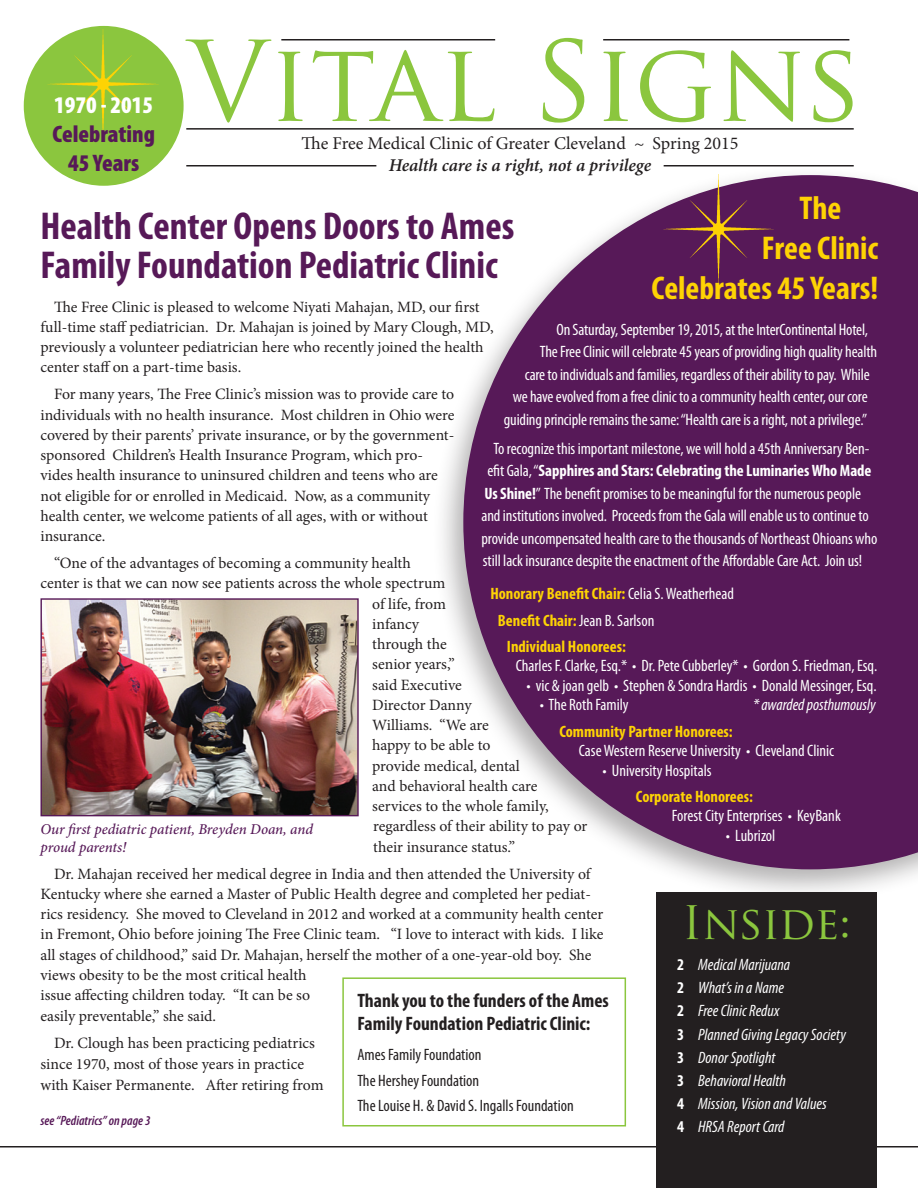
<style>
.page{position:relative;width:918px;height:1188px;background:#fff}
.page>*{position:absolute;margin:0;border:0;box-sizing:border-box;transform-origin:0 0}
.t1{font:108px "Trajan Pro";color:#8bc63e}
.t2{font:45px "Trajan Pro";letter-spacing:-.01em;color:#8bc63e}
.H_style_1{font:700 condensed 39px/39px "Myriad Pro";color:#571958}
.H_style_1-2{font:700 condensed 33px "Myriad Pro";color:#fed304}
.t3{font:900 condensed 24px/28.8px "Myriad Pro";color:#571958;text-align:center}
.t4{font:900 condensed 24px "Myriad Pro";color:#fff}
.S_style_1{font:700 condensed 19.5px/23.2px "Myriad Pro";color:#231f20}
.t5{font:18px "Minion Pro";color:#231f20}
.t6{font:italic 600 18px "Minion Pro";letter-spacing:-.005em;color:#231f20}
.S_style_1-2{font:condensed 16.5px "Myriad Pro";letter-spacing:-.01em;color:#fff}
.P_style_2{font:condensed 16.5px "Myriad Pro";letter-spacing:-.005em;color:#fff}
.P_style_2-2{font:italic condensed 16.5px "Myriad Pro";color:#fff}
.P_style_2-3{font:700 condensed 16.5px "Myriad Pro";color:#fed304}
.S_style_1-3{font:condensed 16.5px "Myriad Pro";color:#231f20}
.S_style_1-4{font:700 condensed 16.5px "Myriad Pro";letter-spacing:-.005em;color:#fff}
.S_style_1-5{font:700 condensed 16.5px "Myriad Pro";color:#fed304}
.P_style_1{font:15.75px/20.2px "Minion Pro";color:#231f20}
.C_style_1{font:italic 500 15px/18px "Minion Pro";letter-spacing:-.005em;color:#571958}
.S_style_1-6{font:italic 600 condensed 13.5px "Myriad Pro";color:#571958}
.s1{font-weight:400}
.s2{font-weight:700}
.s3{font-weight:400;color:#fff}
.s4{font-weight:700;font-style:normal}
</style>
<div class="page">
<div style="left:24px;top:26px;width:160px;height:160px;background:#8bc63e;border-radius:50%"></div>
<hr style="left:0;top:1146px;width:918px;height:2px;background:#231f20">
<div style="left:432px;top:164px;width:486px;height:740px;background:#231f20;opacity:.35"></div>
<svg style="left:463px;top:175px;width:455px;height:694px;background:#723e73"></svg>
<hr style="left:281px;top:39px;width:214px;height:1px;background:#231f20">
<hr style="left:603px;top:39px;width:246px;height:1px;background:#231f20">
<hr style="left:186px;top:128px;width:668px;height:2px;background:#231f20">
<hr style="left:186px;top:165px;width:190px;height:1px;background:#231f20">
<hr style="left:664px;top:165px;width:190px;height:1px;background:#231f20">
<div style="left:656px;top:892px;width:221px;height:296px;background:#231f20"></div>
<img style="left:47px;top:28px;width:113px;height:111px">
<div style="left:342px;top:977px;width:284px;height:149px;border:2px solid #8bc63e"></div>
<img style="left:662px;top:173px;width:113px;height:112px">
<img style="left:42px;top:600px;width:315px;height:214px">
<div style="left:40px;top:598px;width:319px;height:218px;border:1px solid #571958"></div>
<p class="t4" style="left:54px;top:92px;width:100px">1970 - 2015</p>
<p class="t3" style="left:52px;top:120px;width:104px">Celebrating<br>45 Years</p>
<p class="t1" style="left:188px;top:13px;width:676px">Vital Signs</p>
<p class="t5" style="left:302px;top:131px;width:438px">The Free Medical Clinic of Greater Cleveland ~ Spring 2015</p>
<p class="t6" style="left:389px;top:153px;width:264px">Health care is a right, not a privilege</p>
<p class="H_style_1-2" style="left:800px;top:188px;width:43px">The</p>
<p class="H_style_1-2" style="left:762px;top:227px;width:118px">Free Clinic</p>
<p class="H_style_1-2" style="left:652px;top:267px;width:228px">Celebrates 45 Years!</p>
<p class="S_style_1-2" style="left:556px;top:319px;width:313px">On Saturday, September 19, 2015, at the InterContinental Hotel,</p>
<p class="S_style_1-2" style="left:540px;top:342px;width:339px">The Free Clinic will celebrate 45 years of providing high quality health</p>
<p class="S_style_1-2" style="left:525px;top:364px;width:346px">care to individuals and families, regardless of their ability to pay. While</p>
<p class="S_style_1-2" style="left:513px;top:387px;width:356px">we have evolved from a free clinic to a community health center, our core</p>
<p class="S_style_1-2" style="left:504px;top:409px;width:365px">guiding principle remains the same: “Health care is a right, not a privilege.”</p>
<p class="S_style_1-2" style="left:493px;top:438px;width:378px">To recognize this important milestone, we will hold a 45th Anniversary Ben-</p>
<p class="S_style_1-4" style="left:487px;top:460px;width:386px"><span class="s1">efit Gala, “</span>Sapphires and Stars: Celebrating the Luminaries Who Made</p>
<p class="S_style_1-2" style="left:484px;top:483px;width:378px"><span class="s2">Us Shine!</span>” The benefit promises to be meaningful for the numerous people</p>
<p class="S_style_1-2" style="left:481px;top:506px;width:389px">and institutions involved. Proceeds from the Gala will enable us to continue to</p>
<p class="S_style_1-2" style="left:481px;top:528px;width:398px">provide uncompensated health care to the thousands of Northeast Ohioans who</p>
<p class="S_style_1-2" style="left:483px;top:551px;width:381px">still lack insurance despite the enactment of the Affordable Care Act. Join us!</p>
<p class="S_style_1-5" style="left:490px;top:583px;width:245px">Honorary Benefit Chair: <span class="s3">Celia S. Weatherhead</span></p>
<p class="P_style_2-3" style="left:498px;top:610px;width:158px">Benefit Chair: <span class="s3">Jean B. Sarlson</span></p>
<p class="P_style_2-3" style="left:507px;top:636px;width:121px">Individual Honorees:</p>
<p class="P_style_2" style="left:516px;top:656px;width:363px">Charles F. Clarke, Esq.* • Dr. Pete Cubberley* • Gordon S. Friedman, Esq.</p>
<p class="P_style_2" style="left:526px;top:675px;width:352px">• vic &amp; joan gelb • Stephen &amp; Sondra Hardis • Donald Messinger, Esq.</p>
<p class="P_style_2" style="left:540px;top:695px;width:90px">• The Roth Family</p>
<p class="P_style_2-2" style="left:753px;top:695px;width:124px">* awarded posthumously</p>
<p class="P_style_2-3" style="left:559px;top:721px;width:175px">Community Partner Honorees:</p>
<p class="P_style_2" style="left:579px;top:741px;width:257px">Case Western Reserve University • Cleveland Clinic</p>
<p class="P_style_2" style="left:603px;top:760px;width:111px">• University Hospitals</p>
<p class="P_style_2-3" style="left:636px;top:786px;width:119px">Corporate Honorees:</p>
<p class="P_style_2" style="left:672px;top:806px;width:170px">Forest City Enterprises • KeyBank</p>
<p class="P_style_2" style="left:726px;top:825px;width:51px">• Lubrizol</p>
<p class="H_style_1" style="left:40px;top:205px;width:475px">Health Center Opens Doors to Ames<br>Family Foundation Pediatric Clinic</p>
<p class="P_style_1" style="left:40px;top:296px;width:455px;text-indent:14px">The Free Clinic is pleased to welcome Niyati Mahajan, MD, our first full-time staff pediatrician. Dr. Mahajan is joined by Mary Clough, MD, previously a volunteer pediatrician here who recently joined the health center staff on a part-time basis.</p>
<p class="P_style_1" style="left:40px;top:384px;width:416px;text-indent:14px">For many years, The Free Clinic’s mission was to provide care to individuals with no health insurance. Most children in Ohio were covered by their parents’ private insurance, or by the government&shy;sponsored Children’s Health Insurance Program, which pro&shy;vides health insurance to uninsured children and teens who are not eligible for or enrolled in Medicaid. Now, as a community health center, we welcome patients of all ages, with or without insurance.</p>
<p class="P_style_1" style="left:54px;top:553px;width:358px">“One of the advantages of becoming a community health</p>
<p class="P_style_1" style="left:40px;top:573px;width:406px">center is that we can now see patients across the whole spectrum</p>
<p class="P_style_1" style="left:372px;top:593px;width:75px">of life, from</p>
<p class="P_style_1" style="left:372px;top:614px;width:48px">infancy</p>
<p class="P_style_1" style="left:372px;top:634px;width:76px">through the</p>
<p class="P_style_1" style="left:372px;top:654px;width:84px">senior years,”</p>
<p class="P_style_1" style="left:372px;top:674px;width:91px">said Executive</p>
<p class="P_style_1" style="left:372px;top:695px;width:101px">Director Danny</p>
<p class="P_style_1" style="left:372px;top:715px;width:118px">Williams. “We are</p>
<p class="P_style_1" style="left:372px;top:735px;width:120px">happy to be able to</p>
<p class="P_style_1" style="left:372px;top:755px;width:149px">provide medical, dental</p>
<p class="P_style_1" style="left:372px;top:776px;width:167px">and behavioral health care</p>
<p class="P_style_1" style="left:372px;top:796px;width:178px">services to the whole family,</p>
<p class="P_style_1" style="left:373px;top:816px;width:216px">regardless of their ability to pay or</p>
<p class="P_style_1" style="left:373px;top:836px;width:144px">their insurance status.”</p>
<p class="P_style_1" style="left:40px;top:863px;width:565px;text-indent:14px">Dr. Mahajan received her medical degree in India and then attended the University of Kentucky where she earned a Master of Public Health degree and completed her pediat&shy;rics residency. She moved to Cleveland in 2012 and worked at a community health center in Fremont, Ohio before joining The Free Clinic team. “I love to interact with kids. I like all stages of childhood,” said Dr. Mahajan, herself the mother of a one-year-old boy. She views obesity to be the most critical health<br>issue affecting children today. “It can be so<br>easily preventable,” she said.</p>
<p class="P_style_1" style="left:40px;top:1033px;width:285px;line-height:21px;text-indent:14px">Dr. Clough has been practicing pediatrics since 1970, most of those years in practice with Kaiser Permanente. After retiring from</p>
<p class="C_style_1" style="left:40px;top:820px;width:274px">Our first pediatric patient, Breyden Doan, and proud parents!</p>
<p class="t2" style="left:682px;top:894px;width:170px">Inside:</p>
<p class="P_style_2-2" style="left:677px;top:955px;width:115px"><span class="s4">2</span> Medical Marijuana</p>
<p class="P_style_2-2" style="left:677px;top:978px;width:108px"><span class="s4">2</span> What’s in a Name</p>
<p class="P_style_2-2" style="left:677px;top:1001px;width:104px"><span class="s4">2</span> Free Clinic Redux</p>
<p class="P_style_2-2" style="left:677px;top:1024px;width:170px"><span class="s4">3</span> Planned Giving Legacy Society</p>
<p class="P_style_2-2" style="left:677px;top:1047px;width:100px"><span class="s4">3</span> Donor Spotlight</p>
<p class="P_style_2-2" style="left:677px;top:1070px;width:110px"><span class="s4">3</span> Behavioral Health</p>
<p class="P_style_2-2" style="left:677px;top:1094px;width:151px"><span class="s4">4</span> Mission, Vision and Values</p>
<p class="P_style_2-2" style="left:677px;top:1117px;width:109px"><span class="s4">4</span> HRSA Report Card</p>
<p class="S_style_1" style="left:357px;top:989px;width:253px">Thank you to the funders of the Ames<br>Family Foundation Pediatric Clinic:</p>
<p class="S_style_1-3" style="left:357px;top:1045px;width:126px">Ames Family Foundation</p>
<p class="S_style_1-3" style="left:357px;top:1070px;width:123px">The Hershey Foundation</p>
<p class="S_style_1-3" style="left:357px;top:1096px;width:218px">The Louise H. &amp; David S. Ingalls Foundation</p>
<p class="S_style_1-6" style="left:40px;top:1113px;width:112px">see “Pediatrics” on page 3</p>
</div>
